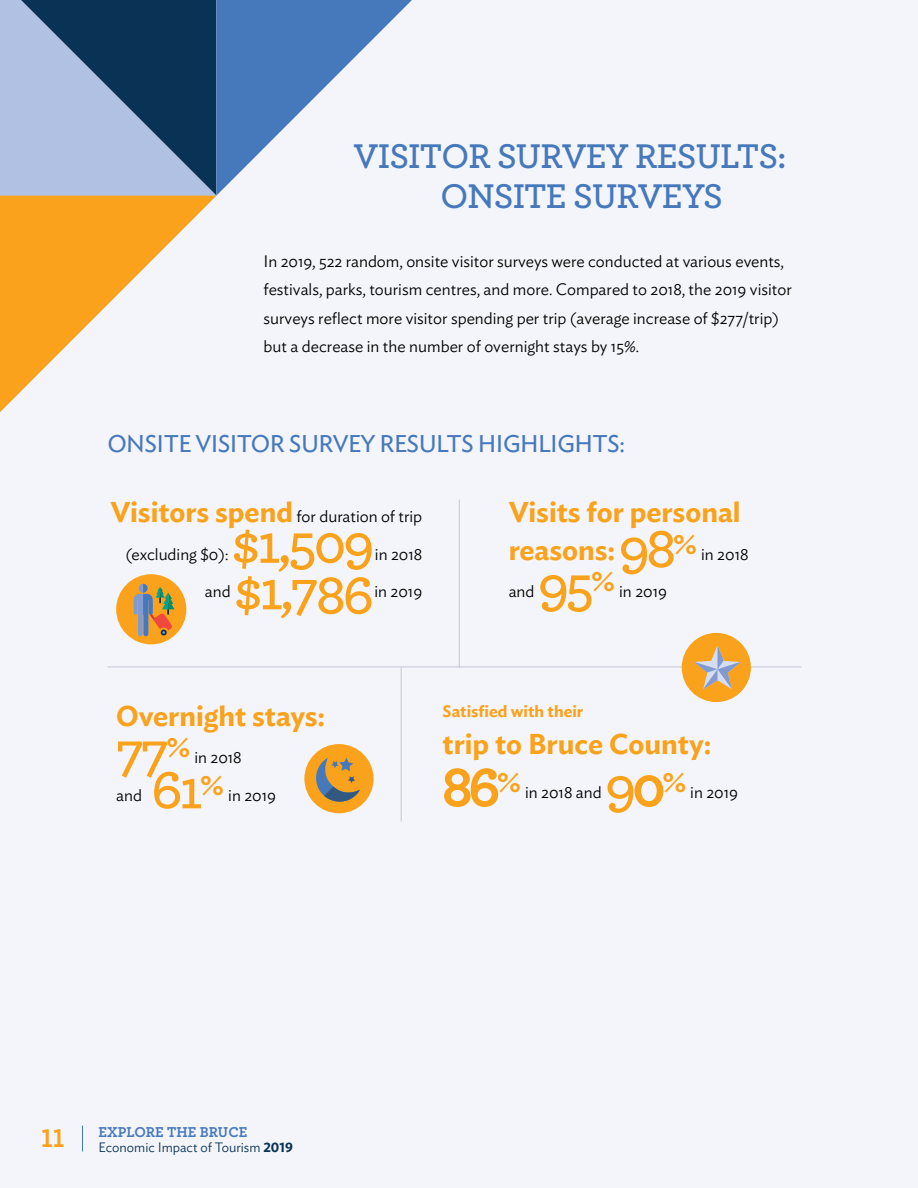
<style>
.page{position:relative;width:918px;height:1188px;background:#f4f5fb}
.page>*{position:absolute;margin:0;border:0;box-sizing:border-box;transform-origin:0 0}
.t1{font:600 57px "Archer Pro";letter-spacing:-.05em;color:#faa21b}
.t2{font:600 36px/39.6px "Archer Pro";letter-spacing:-.025em;color:#4678bc}
.t3{font:600 28.5px/37.5px "Ideal Sans";color:#faa21b}
.t4{font:700 27px "Archer Pro";color:#faa21b}
.t5{font:24px "Ideal Sans";letter-spacing:-.025em;color:#4678bc}
.t6{font:300 16.5px/28.5px "Ideal Sans";color:#000}
.t7{font:600 16.5px "Ideal Sans";color:#faa21b}
.t8{font:700 15px "Archer Pro";color:#4678bc}
.t9{font:300 13.5px "Ideal Sans";color:#0a3254}
.s1{font-weight:600;font-size:28.5px;color:#faa21b}
.s2{font-family:"Archer Pro";font-size:57px}
.s3{font-weight:300;font-size:16.5px;color:#000}
.s4{font-family:"Archer Pro";font-weight:600;font-size:57px;color:#faa21b}
.s5{font-weight:600}
</style>
<div class="page">
<hr style="left:459px;top:500px;width:1px;height:167px;background:#96a2ba">
<hr style="left:401px;top:667px;width:1px;height:155px;background:#96a2ba">
<hr style="left:107px;top:666px;width:694px;height:1px;background:#96a2ba">
<div style="left:116px;top:574px;width:70px;height:70px;background:#faa21b;border-radius:50%"></div>
<svg style="left:134px;top:584px;width:41px;height:52px"></svg>
<div style="left:304px;top:744px;width:70px;height:69px;background:#faa21b;border-radius:50%"></div>
<svg style="left:316px;top:758px;width:44px;height:44px"></svg>
<div style="left:682px;top:633px;width:69px;height:69px;background:#faa21b;border-radius:50%"></div>
<svg style="left:694px;top:645px;width:47px;height:44px"></svg>
<svg style="left:216px;top:0;width:196px;height:196px"></svg>
<svg style="left:0;top:0;width:216px;height:196px;background:#6681a2"></svg>
<svg style="left:0;top:196px;width:216px;height:216px"></svg>
<svg style="left:82px;top:1126px;width:1px;height:25px"></svg>
<h2 class="t2" style="left:441px;top:134px;width:347px;text-indent:-87px">VISITOR SURVEY RESULTS:<br>ONSITE SURVEYS</h2>
<p class="t6" style="left:264px;top:245px;width:530px">In 2019, 522 random, onsite visitor surveys were conducted at various events, festivals, parks, tourism centres, and more. Compared to 2018, the 2019 visitor surveys reflect more visitor spending per trip (average increase of $277/trip) but a decrease in the number of overnight stays by 15%.</p>
<h3 class="t5" style="left:107px;top:425px;width:519px">ONSITE VISITOR SURVEY RESULTS HIGHLIGHTS:</h3>
<p class="t6" style="left:110px;top:501px;width:313px"><span class="s1">Visitors spend</span> for duration of trip</p>
<p class="t6" style="left:125px;top:538px;width:105px">(excluding $0):</p>
<h1 class="t1" style="left:232px;top:501px;width:144px">$1,509</h1>
<p class="t6" style="left:375px;top:538px;width:49px">in 2018</p>
<p class="t6" style="left:205px;top:576px;width:27px">and</p>
<h1 class="t1" style="left:234px;top:548px;width:141px">$1,786</h1>
<p class="t6" style="left:374px;top:576px;width:49px">in 2019</p>
<h3 class="t3" style="left:509px;top:491px;width:241px">Visits for personal reasons:<span class="s2">98</span><sup>%</sup> <span class="s3">in 2018</span></h3>
<p class="t6" style="left:509px;top:576px;width:160px">and <span class="s4">95</span><sup>%</sup> in 2019</p>
<h3 class="t3" style="left:116px;top:695px;width:211px">Overnight stays:</h3>
<p class="t6" style="left:116px;top:742px;width:127px"><span class="s4">77</span><sup>%</sup> in 2018</p>
<p class="t6" style="left:116px;top:779px;width:27px">and</p>
<p class="t6" style="left:151px;top:779px;width:126px"><span class="s4">61</span><sup>%</sup> in 2019</p>
<p class="t7" style="left:443px;top:698px;width:142px">Satisfied with their</p>
<h3 class="t3" style="left:443px;top:723px;width:270px">trip to Bruce County:</h3>
<p class="t6" style="left:443px;top:777px;width:297px"><span class="s4">86</span><sup>%</sup> in 2018 and <span class="s4">90</span><sup>%</sup> in 2019</p>
<h3 class="t4" style="left:41px;top:1117px;width:25px">11</h3>
<p class="t8" style="left:99px;top:1120px;width:150px">EXPLORE THE BRUCE</p>
<p class="t9" style="left:99px;top:1137px;width:196px">Economic Impact of Tourism <span class="s5">2019</span></p>
</div>
